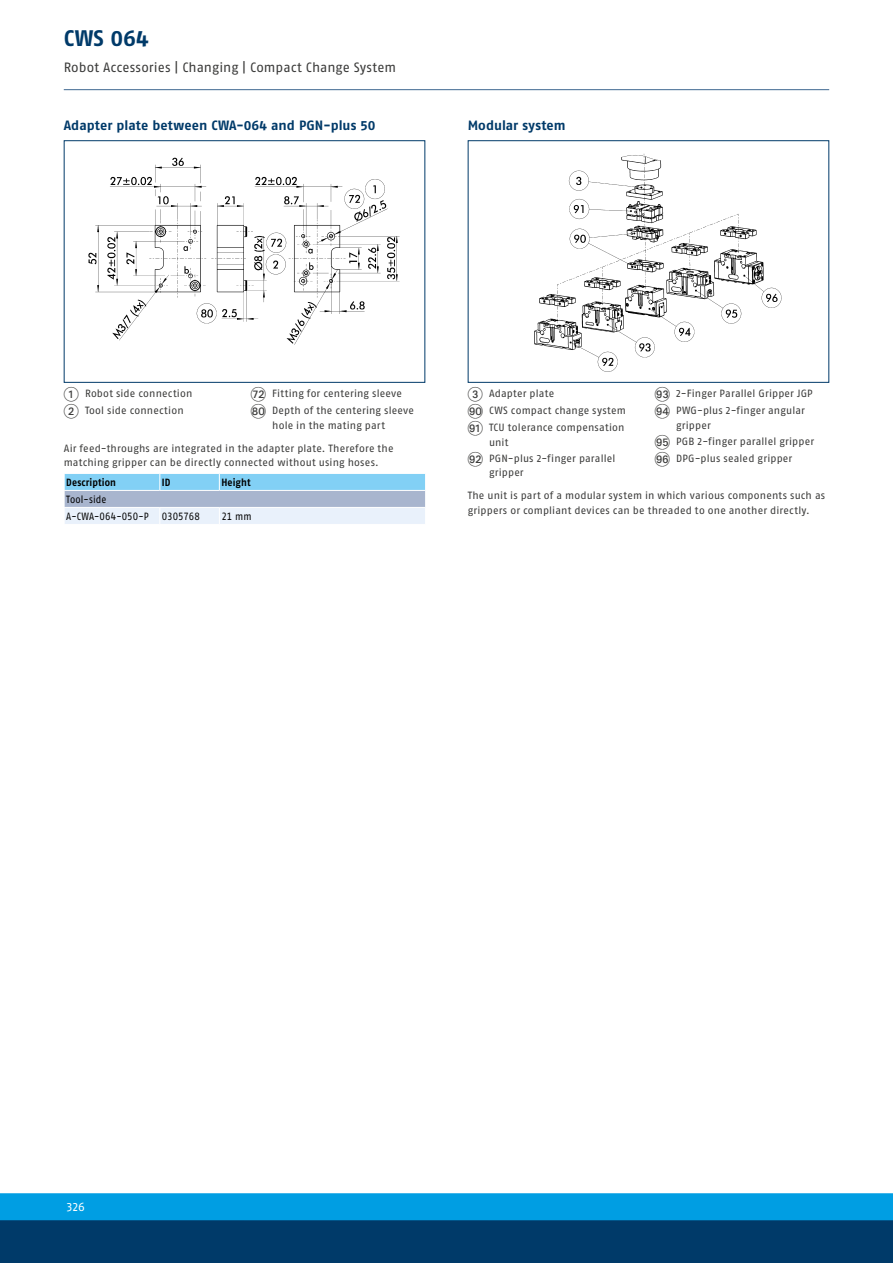
<style>
.page{position:relative;width:893px;height:1263px;background:#fff}
.page>*{position:absolute;margin:0;border:0;box-sizing:border-box;transform-origin:0 0}
.t1{font:700 22.5px "SCHUNK Fago Pro";letter-spacing:.005em;color:#003a69}
.t2{font:700 13.5px "SCHUNK Fago Pro";letter-spacing:.005em;color:#003a69}
.t3{font:13.5px "SCHUNK Fago Pro";letter-spacing:.005em;color:#3b3b3a}
.t4{font:12px "SCHUNK Fago Pro";color:#fff}
.t5{font:10.5px/17px "SCHUNK Fago Pro";letter-spacing:.015em;color:#3b3b3a}
.t6{font:10.5px/17px "SCHUNK Fago Pro";letter-spacing:.005em;color:#000;scale:.9 1}
.t7{font:700 10.5px "SCHUNK Fago Pro";letter-spacing:.015em;color:#000;scale:.9 1}
.s1{font-family:"Deco Numbers LH Circle";font-size:15px}
</style>
<div class="page">
<div style="left:0;top:1202px;width:893px;height:61px;background:#003a69"></div>
<div style="left:0;top:1193px;width:893px;height:27px;background:#009ee3"></div>
<hr style="left:64px;top:89px;width:765px;height:1px;background:#3e6791">
<div style="left:64px;top:140px;width:361px;height:243px;border:1px solid #003a69"></div>
<img style="left:88px;top:157px;width:312px;height:188px">
<svg style="left:64px;top:473px;width:361px;height:51px;background:#b4d3ea"></svg>
<hr style="left:64px;top:507px;width:96px;height:1px;background:#fff">
<hr style="left:160px;top:507px;width:59px;height:1px;background:#fff">
<hr style="left:219px;top:507px;width:207px;height:1px;background:#fff">
<div style="left:468px;top:140px;width:361px;height:243px;border:1px solid #003a69"></div>
<img style="left:534px;top:154px;width:248px;height:218px">
<h1 class="t1" style="left:64px;top:24px;width:87px">CWS 064</h1>
<p class="t3" style="left:64px;top:60px;width:334px">Robot Accessories | Changing | Compact Change System</p>
<p class="t2" style="left:64px;top:117px;width:313px">Adapter plate between CWA-064 and PGN-plus 50</p>
<p class="t2" style="left:468px;top:117px;width:99px">Modular system</p>
<p class="t5" style="left:64px;top:385px;width:130px"><span class="s1">1</span> Robot side connection<br><span class="s1">2</span> Tool side connection</p>
<p class="t5" style="left:251px;top:385px;width:165px"><span class="s1">GL</span> Fitting for centering sleeve<br><span class="s1">HT</span> Depth of the centering sleeve</p>
<p class="t5" style="left:272px;top:417px;width:114px">hole in the mating part</p>
<p class="t5" style="left:64px;top:441px;width:331px;line-height:14.2px">Air feed-throughs are integrated in the adapter plate. Therefore the matching gripper can be directly connected without using hoses.</p>
<p class="t7" style="left:66px;top:476px;width:57px">Description</p>
<p class="t7" style="left:162px;top:476px;width:11px">ID</p>
<p class="t7" style="left:221px;top:476px;width:34px">Height</p>
<p class="t6" style="left:66px;top:491px;width:93px">Tool-side<br>A-CWA-064-050-P</p>
<p class="t6" style="left:162px;top:508px;width:44px">0305768</p>
<p class="t6" style="left:221px;top:508px;width:35px">21 mm</p>
<p class="t5" style="left:655px;top:385px;width:159px"><span class="s1">IM</span> 2-Finger Parallel Gripper JGP<br><span class="s1">IN</span> PWG-plus 2-finger angular</p>
<p class="t5" style="left:655px;top:417px;width:161px;text-indent:21px">gripper<br><span class="s1">IO</span> PGB 2-finger parallel gripper<br><span class="s1">IP</span> DPG-plus sealed gripper</p>
<p class="t5" style="left:468px;top:488px;width:359px;line-height:14.2px">The unit is part of a modular system in which various components such as grippers or compliant devices can be threaded to one another directly.</p>
<p class="t5" style="left:468px;top:385px;width:160px"><span class="s1">3</span> Adapter plate<br><span class="s1">IT</span> CWS compact change system<br><span class="s1">IK</span> TCU tolerance compensation</p>
<p class="t5" style="left:468px;top:434px;width:149px;line-height:16.5px;text-indent:21px">unit<br><span class="s1">IL</span> PGN-plus 2-finger parallel</p>
<p class="t5" style="left:489px;top:464px;width:36px">gripper</p>
<p class="t4" style="left:67px;top:1199px;width:20px">326</p>
</div>
